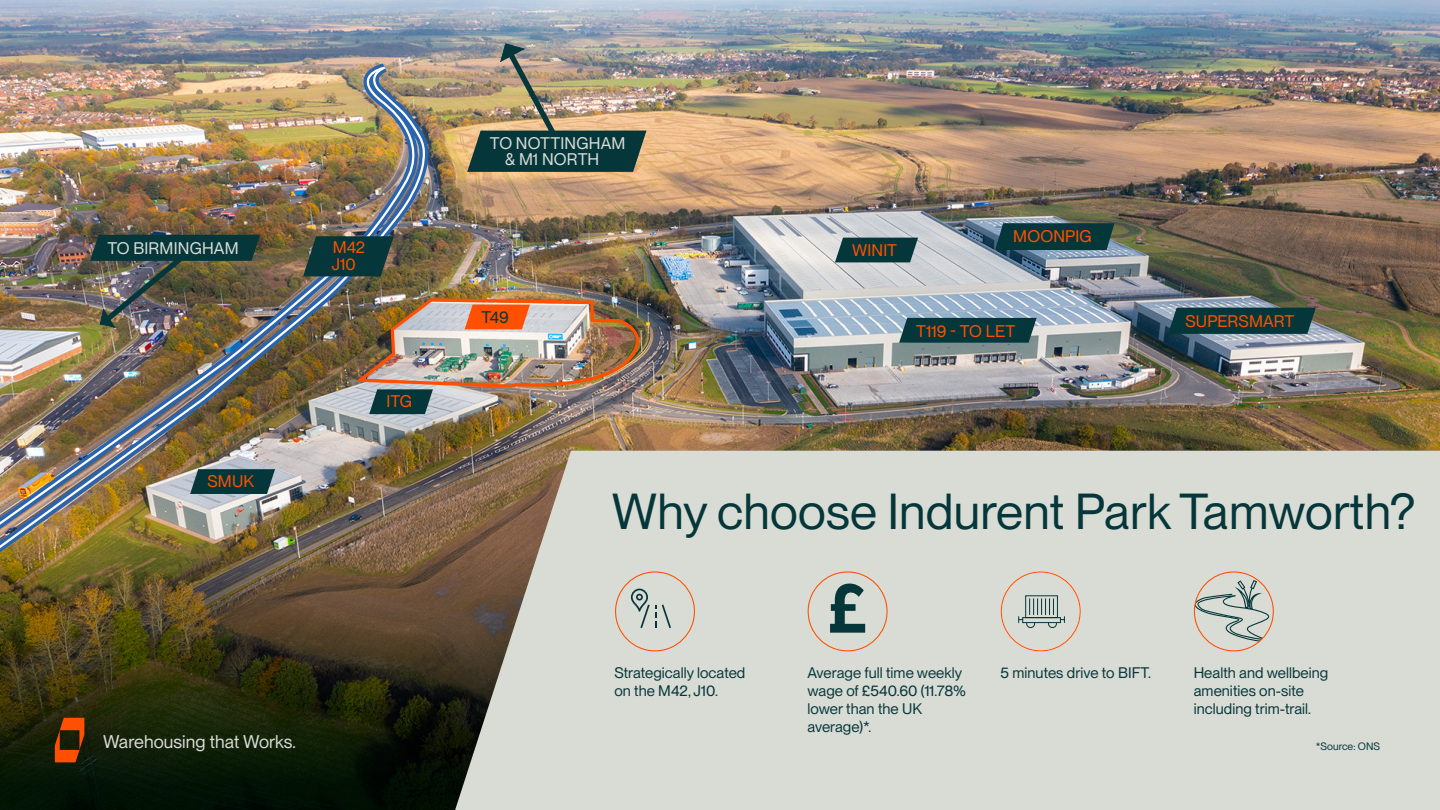
<style>
.page{position:relative;width:1440px;height:810px;background:#fff}
.page>*{position:absolute;margin:0;border:0;box-sizing:border-box;transform-origin:0 0}
.t1{font:49.5px "PP Neue Montreal";letter-spacing:.005em;color:#05373a}
.t2{font:18px "PP Neue Montreal";letter-spacing:.005em;color:#d9dbd5}
.t3{font:16.5px/16.5px "PP Neue Montreal";letter-spacing:.01em;color:#fe5000}
.t4{font:16.5px/16.5px "PP Neue Montreal";letter-spacing:.01em;color:#d9dbd5}
.t5{font:16.5px "PP Neue Montreal";color:#05373a}
.t6{font:15px/18px "PP Neue Montreal";letter-spacing:.005em;color:#05373a}
.t7{font:10.5px "PP Neue Montreal";letter-spacing:.005em;color:#05373a}
</style>
<div class="page">
<img style="left:0;top:0;width:1440px;height:474px">
<svg style="left:0;top:474px;width:455px;height:336px;background:#323016"></svg>
<div style="left:455px;top:451px;width:985px;height:359px;background:#d9dbd5"></div>
<svg style="left:55px;top:718px;width:29px;height:44px"></svg>
<div style="left:808px;top:571px;width:80px;height:80px;border:1px solid #fe5000;border-radius:50%"></div>
<svg style="left:830px;top:584px;width:35px;height:49px;background:#668281"></svg>
<svg style="left:1195px;top:580px;width:74px;height:62px;background:#bec3bc"></svg>
<div style="left:1194px;top:571px;width:80px;height:80px;border:1px solid #fe5000;border-radius:50%"></div>
<div style="left:1001px;top:571px;width:80px;height:80px;border:1px solid #fe5000;border-radius:50%"></div>
<svg style="left:1018px;top:595px;width:47px;height:33px;background:#abb7b3"></svg>
<div style="left:615px;top:571px;width:80px;height:80px;border:1px solid #fe5000;border-radius:50%"></div>
<svg style="left:631px;top:589px;width:40px;height:39px;background:#b8c1bd"></svg>
<svg style="left:835px;top:238px;width:83px;height:24px;background:#184649"></svg>
<svg style="left:1168px;top:308px;width:148px;height:26px;background:#0d3d41"></svg>
<img style="left:467px;top:43px;width:179px;height:134px">
<svg style="left:994px;top:223px;width:121px;height:27px;background:#0f3e42"></svg>
<img style="left:0;top:56px;width:435px;height:508px">
<img style="left:0;top:65px;width:426px;height:489px">
<svg style="left:303px;top:236px;width:91px;height:40px;background:#173e3c"></svg>
<img style="left:351px;top:297px;width:299px;height:117px">
<svg style="left:899px;top:318px;width:138px;height:25px;background:#114043"></svg>
<p class="t4" style="left:107px;top:240px;width:133px">TO BIRMINGHAM</p>
<p class="t3" style="left:207px;top:473px;width:48px">SMUK</p>
<p class="t3" style="left:332px;top:239px;width:35px">M42<br>J10</p>
<p class="t3" style="left:386px;top:393px;width:27px">ITG</p>
<p class="t2" style="left:103px;top:731px;width:194px">Warehousing that Works.</p>
<p class="t4" style="left:505px;top:135px;width:122px;text-indent:-15px">TO NOTTINGHAM &amp; M1 NORTH</p>
<p class="t5" style="left:482px;top:308px;width:29px">T49</p>
<p class="t3" style="left:852px;top:242px;width:46px">WINIT</p>
<p class="t3" style="left:1013px;top:228px;width:80px">MOONPIG</p>
<p class="t3" style="left:916px;top:323px;width:101px">T119 - TO LET</p>
<p class="t3" style="left:1185px;top:313px;width:111px">SUPERSMART</p>
<h1 class="t1" style="left:612px;top:482px;width:804px">Why choose Indurent Park Tamworth?</h1>
<p class="t6" style="left:614px;top:664px;width:133px">Strategically located</p>
<p class="t6" style="left:1001px;top:664px;width:152px">5 minutes drive to BIFT.</p>
<p class="t6" style="left:614px;top:682px;width:105px">on the M42, J10.</p>
<p class="t6" style="left:807px;top:664px;width:160px">Average full time weekly wage of £540.60 (11.78% lower than the UK average)*.</p>
<p class="t6" style="left:1194px;top:664px;width:136px">Health and wellbeing amenities on-site including trim-trail.</p>
<p class="t7" style="left:1316px;top:740px;width:66px">*Source: ONS</p>
</div>
